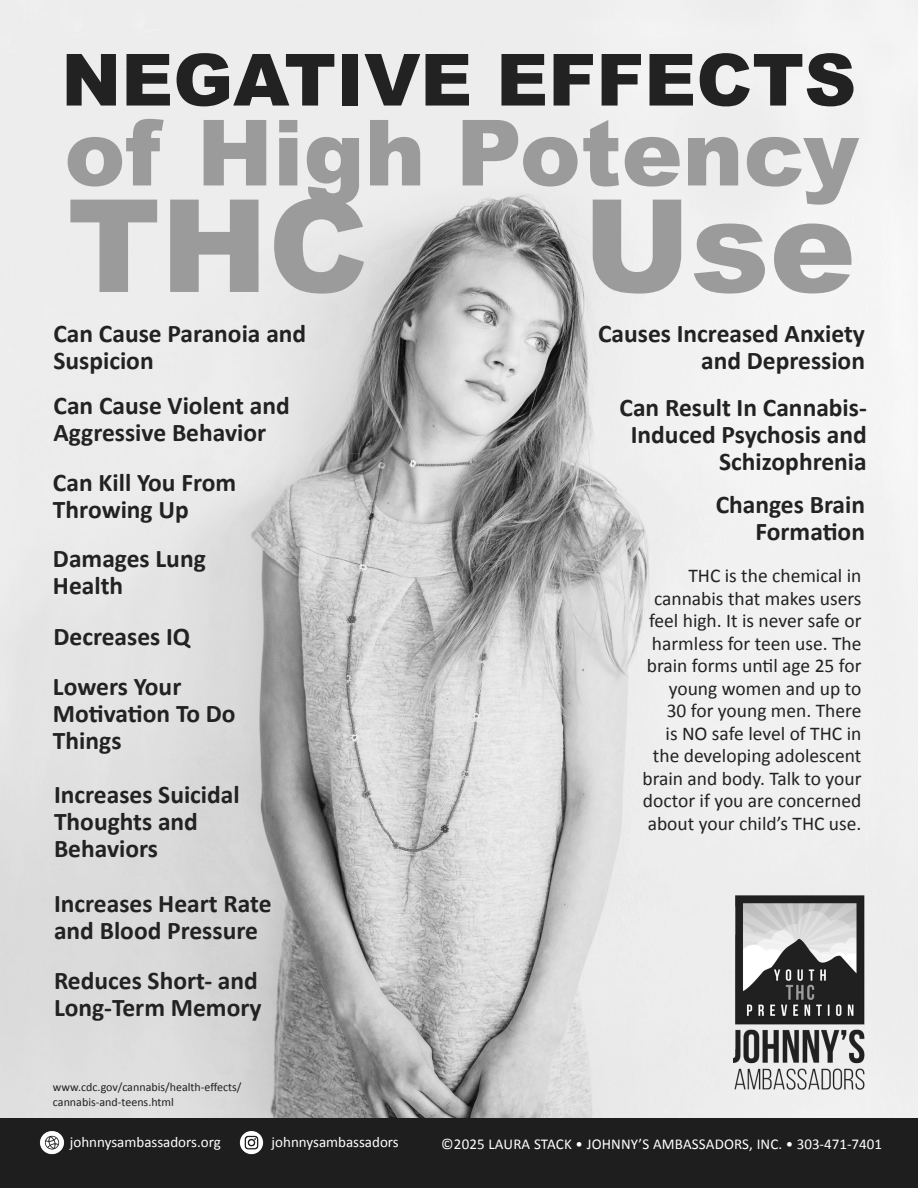
<style>
.page{position:relative;width:918px;height:1188px;background:#fff}
.page>*{position:absolute;margin:0;border:0;box-sizing:border-box;transform-origin:0 0}
.t1{font:900 129px "Arial";color:#9b9b9b}
.t2{font:900 91.5px "Arial";color:#9b9b9b}
.t3{font:900 72px "Arial";color:#222}
.t4{font:700 25.5px/27px "Calibri";color:#222}
.t5{font:19.5px/22.5px "Calibri";color:#222;text-align:right}
.t6{font:15px "Calibri";color:#fff}
.t7{font:12px "Calibri";color:#202020}
</style>
<div class="page">
<img style="left:0;top:0;width:918px;height:1119px">
<div style="left:0;top:1119px;width:918px;height:69px;background:#1e1e1e"></div>
<img style="left:40px;top:1131px;width:24px;height:24px">
<img style="left:733px;top:889px;width:140px;height:206px">
<img style="left:239px;top:1131px;width:25px;height:24px">
<p class="t3" style="left:61px;top:28px;width:796px">NEGATIVE EFFECTS</p>
<p class="t2" style="left:64px;top:86px;width:796px">of High Potency</p>
<p class="t1" style="left:67px;top:152px;width:302px">THC</p>
<p class="t1" style="left:583px;top:152px;width:274px">Use</p>
<p class="t4" style="left:53px;top:319px;width:254px">Can Cause Paranoia and<br>Suspicion</p>
<p class="t4" style="left:54px;top:391px;width:238px">Can Cause Violent and<br>Aggressive Behavior</p>
<p class="t4" style="left:53px;top:468px;width:185px">Can Kill You From<br>Throwing Up</p>
<p class="t4" style="left:53px;top:544px;width:154px">Damages Lung</p>
<p class="t4" style="left:53px;top:571px;width:72px">Health</p>
<p class="t4" style="left:53px;top:622px;width:139px">Decreases IQ</p>
<p class="t4" style="left:53px;top:672px;width:130px">Lowers Your</p>
<p class="t4" style="left:53px;top:699px;width:184px">Motivation To Do</p>
<p class="t4" style="left:53px;top:726px;width:70px">Things</p>
<p class="t4" style="left:54px;top:780px;width:187px">Increases Suicidal<br>Thoughts and<br>Behaviors</p>
<p class="t4" style="left:54px;top:888px;width:219px">Increases Heart Rate</p>
<p class="t4" style="left:54px;top:915px;width:205px">and Blood Pressure</p>
<p class="t4" style="left:54px;top:965px;width:209px">Reduces Short- and<br>Long-Term Memory</p>
<p class="t7" style="left:53px;top:1080px;width:190px">www.cdc.gov/cannabis/health-effects/</p>
<p class="t7" style="left:53px;top:1094px;width:122px">cannabis-and-teens.html</p>
<p class="t4" style="left:598px;top:319px;width:269px;text-align:right">Causes Increased Anxiety and Depression</p>
<p class="t4" style="left:620px;top:393px;width:249px;text-align:right">Can Result In Cannabis-<br>Induced Psychosis and<br>Schizophrenia</p>
<p class="t4" style="left:716px;top:490px;width:151px;text-align:right">Changes Brain<br>Formation</p>
<p class="t5" style="left:642px;top:564px;width:221px">THC is the chemical in cannabis that makes users feel high. It is never safe or harmless for teen use. The brain forms until age 25 for young women and up to<br>30 for young men. There<br>is NO safe level of THC in the developing adolescent brain and body. Talk to your doctor if you are concerned about your child’s THC use.</p>
<p class="t6" style="left:272px;top:1132px;width:129px">johnnysambassadors</p>
<p class="t6" style="left:70px;top:1133px;width:152px">johnnysambassadors.org</p>
<p class="t6" style="left:441px;top:1134px;width:442px">©2025 LAURA STACK • JOHNNY’S AMBASSADORS, INC. • 303-471-7401</p>
</div>
